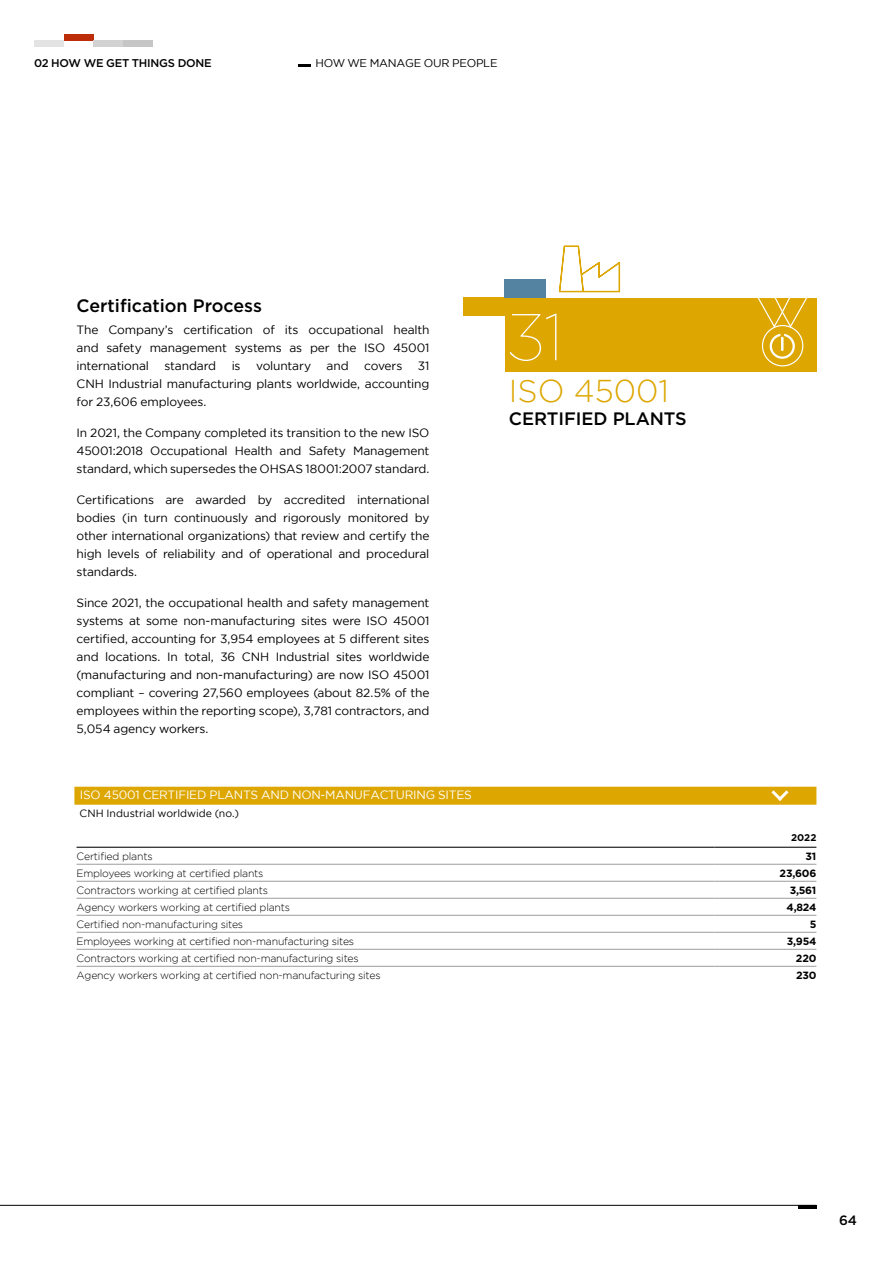
<style>
.page{position:relative;width:893px;height:1263px;background:#fff}
.page>*{position:absolute;margin:0;border:0;box-sizing:border-box;transform-origin:0 0}
.t1{font:100 66px "Gotham";color:#fff}
.t2{font:300 31.5px "Gotham";color:#dda600}
.t3{font:500 18px "Gotham";letter-spacing:-.005em;color:#000}
.t4{font:500 13.5px "Gotham";color:#000}
.t5{font:12px/18px "Gotham";letter-spacing:-.01em;color:#000;text-align:justify}
.t6{font:12px "Gotham";letter-spacing:-.02em;color:#fff}
.t7{font:11.25px "Gotham";letter-spacing:-.02em;color:#000}
.t8{font:500 11.25px "Gotham";letter-spacing:-.02em;color:#000}
.t9{font:300 10.5px "Gotham";letter-spacing:-.02em;color:#000}
.t10{font:700 10.5px "Gotham";letter-spacing:-.02em;color:#000}
.t11{font:10.5px "Gotham";color:#000}
.t12{font:700 9.75px "Gotham";color:#000}
</style>
<div class="page">
<svg style="left:298px;top:65px;width:12px;height:2px"></svg>
<svg style="left:558px;top:245px;width:63px;height:48px"></svg>
<div style="left:463px;top:298px;width:42px;height:18px;background:#dda600"></div>
<div style="left:505px;top:280px;width:41px;height:18px;background:#5383a1"></div>
<div style="left:505px;top:298px;width:311px;height:74px;background:#dda600"></div>
<div style="left:762px;top:325px;width:41px;height:41px;border:1px solid #fff;border-radius:50%"></div>
<svg style="left:757px;top:298px;width:51px;height:61px"></svg>
<div style="left:74px;top:787px;width:742px;height:18px;background:#dda600"></div>
<svg style="left:771px;top:790px;width:17px;height:11px"></svg>
<hr style="left:714px;top:864px;width:102px;height:1px;background:#9d9d9c">
<hr style="left:714px;top:881px;width:102px;height:1px;background:#9d9d9c">
<hr style="left:714px;top:898px;width:102px;height:1px;background:#9d9d9c">
<hr style="left:714px;top:915px;width:102px;height:1px;background:#9d9d9c">
<hr style="left:714px;top:932px;width:102px;height:1px;background:#9d9d9c">
<hr style="left:714px;top:949px;width:102px;height:1px;background:#9d9d9c">
<hr style="left:714px;top:966px;width:102px;height:1px;background:#9d9d9c">
<hr style="left:77px;top:864px;width:637px;height:1px;background:#9d9d9c">
<hr style="left:77px;top:881px;width:637px;height:1px;background:#9d9d9c">
<hr style="left:77px;top:898px;width:637px;height:1px;background:#9d9d9c">
<hr style="left:77px;top:915px;width:637px;height:1px;background:#9d9d9c">
<hr style="left:77px;top:932px;width:637px;height:1px;background:#9d9d9c">
<hr style="left:77px;top:949px;width:637px;height:1px;background:#9d9d9c">
<hr style="left:77px;top:966px;width:637px;height:1px;background:#9d9d9c">
<hr style="left:77px;top:847px;width:637px;height:1px;background:#000">
<hr style="left:714px;top:847px;width:102px;height:1px;background:#000">
<div style="left:64px;top:34px;width:30px;height:6px;background:#bd2d0a"></div>
<div style="left:123px;top:40px;width:30px;height:7px;background:#c6c6c6"></div>
<div style="left:94px;top:40px;width:29px;height:7px;background:#d2d2d2"></div>
<div style="left:34px;top:40px;width:30px;height:7px;background:#e3e3e3"></div>
<hr style="left:0;top:1205px;width:816px;height:1px;background:#000">
<hr style="left:798px;top:1205px;width:18px;height:4px;background:#000">
<p class="t8" style="left:34px;top:56px;width:179px">02 HOW WE GET THINGS DONE</p>
<p class="t7" style="left:315px;top:56px;width:184px">HOW WE MANAGE OUR PEOPLE</p>
<h3 class="t3" style="left:77px;top:294px;width:187px">Certification Process</h3>
<p class="t5" style="left:77px;top:321px;width:354px">The Company’s certification of its occupational health and safety management systems as per the ISO 45001 international</p>
<p class="t5" style="left:164px;top:357px;width:53px">standard</p>
<p class="t5" style="left:232px;top:357px;width:10px">is</p>
<p class="t5" style="left:256px;top:357px;width:57px">voluntary</p>
<p class="t5" style="left:327px;top:357px;width:24px">and</p>
<p class="t5" style="left:364px;top:357px;width:40px">covers</p>
<p class="t5" style="left:77px;top:357px;width:354px;text-indent:341px">31<br>CNH Industrial manufacturing plants worldwide, accounting for 23,606 employees.</p>
<p class="t5" style="left:77px;top:424px;width:354px">In 2021, the Company completed its transition to the new ISO 45001:2018 Occupational Health and Safety Management standard, which supersedes the OHSAS 18001:2007 standard.</p>
<p class="t5" style="left:77px;top:490px;width:354px">Certifications are awarded by accredited international bodies (in turn continuously and rigorously monitored by other international organizations) that review and certify the high levels of reliability and of operational and procedural standards.</p>
<p class="t5" style="left:77px;top:593px;width:354px">Since 2021, the occupational health and safety management systems at some non-manufacturing sites were ISO 45001 certified, accounting for 3,954 employees at 5 different sites and locations. In total, 36 CNH Industrial sites worldwide (manufacturing and non-manufacturing) are now ISO 45001 compliant – covering 27,560 employees (about 82.5% of the employees within the reporting scope), 3,781 contractors, and 5,054 agency workers.</p>
<p class="t6" style="left:80px;top:787px;width:393px">ISO 45001 CERTIFIED PLANTS AND NON-MANUFACTURING SITES</p>
<p class="t11" style="left:79px;top:807px;width:161px">CNH Industrial worldwide (no.)</p>
<h1 class="t1" style="left:509px;top:296px;width:57px">31</h1>
<h2 class="t2" style="left:509px;top:371px;width:162px">ISO 45001</h2>
<h3 class="t3" style="left:509px;top:407px;width:179px">CERTIFIED PLANTS</h3>
<p class="t12" style="left:791px;top:831px;width:27px">2022</p>
<p class="t9" style="left:77px;top:849px;width:78px">Certified plants</p>
<p class="t10" style="left:806px;top:849px;width:12px">31</p>
<p class="t9" style="left:77px;top:866px;width:188px">Employees working at certified plants</p>
<p class="t10" style="left:780px;top:866px;width:38px">23,606</p>
<p class="t9" style="left:77px;top:883px;width:193px">Contractors working at certified plants</p>
<p class="t10" style="left:790px;top:883px;width:28px">3,561</p>
<p class="t9" style="left:77px;top:900px;width:215px">Agency workers working at certified plants</p>
<p class="t10" style="left:787px;top:900px;width:31px">4,824</p>
<p class="t9" style="left:77px;top:918px;width:168px">Certified non-manufacturing sites</p>
<p class="t10" style="left:810px;top:917px;width:8px">5</p>
<p class="t9" style="left:77px;top:935px;width:279px">Employees working at certified non-manufacturing sites</p>
<p class="t10" style="left:787px;top:934px;width:31px">3,954</p>
<p class="t9" style="left:77px;top:952px;width:284px">Contractors working at certified non-manufacturing sites</p>
<p class="t10" style="left:796px;top:951px;width:22px">220</p>
<p class="t9" style="left:77px;top:969px;width:306px">Agency workers working at certified non-manufacturing sites</p>
<p class="t10" style="left:796px;top:968px;width:22px">230</p>
<p class="t4" style="left:839px;top:1211px;width:20px">64</p>
</div>
